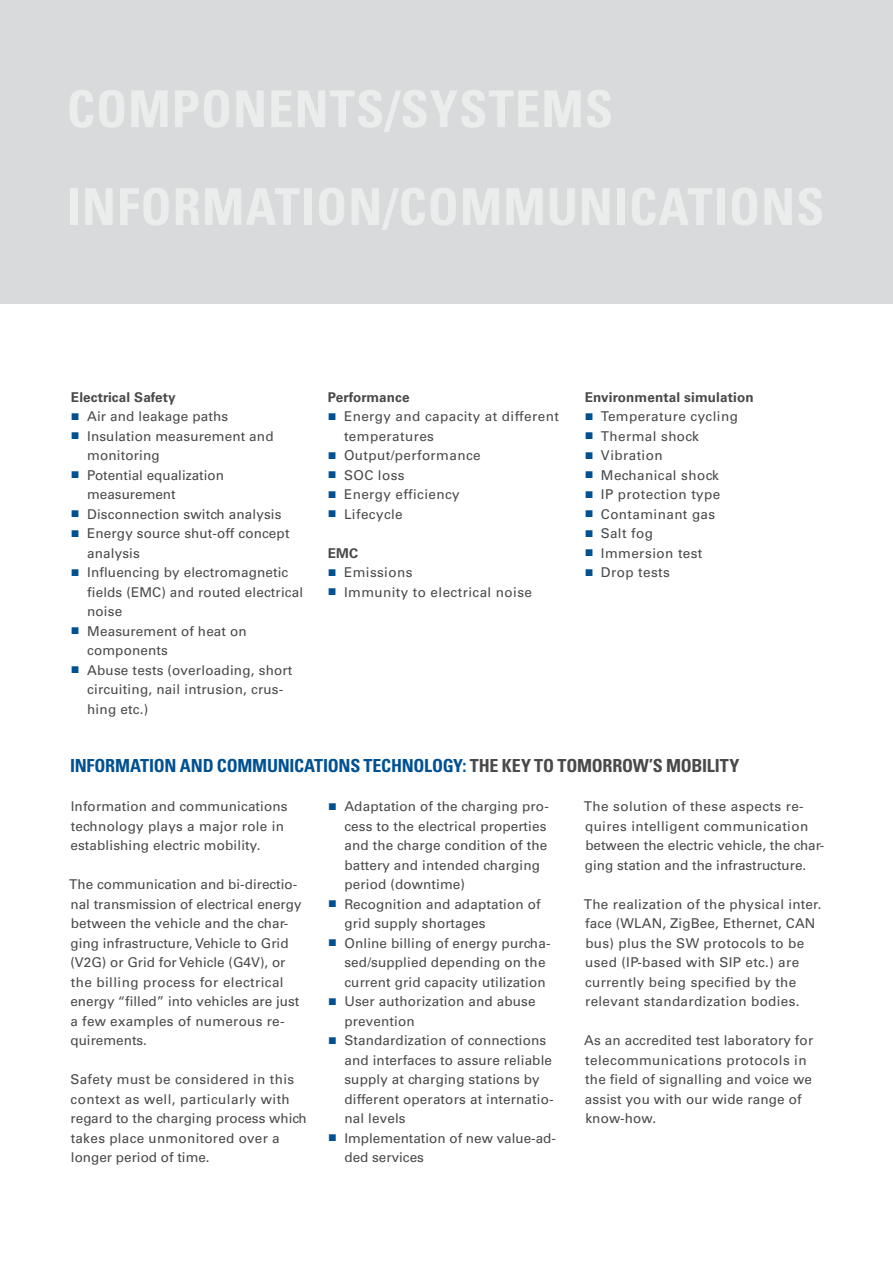
<style>
.page{position:relative;width:893px;height:1263px;background:#fff}
.page>*{position:absolute;margin:0;border:0;box-sizing:border-box;transform-origin:0 0}
.t1{font:700 condensed 18px "Univers LT Std";letter-spacing:-.015em;color:#005192}
.t2{font:13.5px/19.5px "Univers LT Std";letter-spacing:.01em;color:#494949}
.t3{font:13.5px/19.5px "Univers LT Std";letter-spacing:.03em;color:#494949}
.t4{font:700 13.5px "Univers LT Std";letter-spacing:.01em;color:#494949}
.s1{color:#005192}
.s2{color:#494949}
</style>
<div class="page">
<div style="left:0;top:0;width:893px;height:304px;background:#d9dadb"></div>
<p class="t4" style="left:71px;top:389px;width:106px">Electrical Safety</p>
<p class="t2" style="left:72px;top:407px;width:158px"><span class="s1">■</span> Air and leakage paths</p>
<p class="t2" style="left:87px;top:426px;width:188px;text-indent:-16px"><span class="s1">■</span> Insulation measurement and monitoring</p>
<p class="t2" style="left:87px;top:465px;width:138px;text-indent:-16px"><span class="s1">■</span> Potential equalization measurement</p>
<p class="t2" style="left:72px;top:504px;width:211px"><span class="s1">■</span> Disconnection switch analysis</p>
<p class="t2" style="left:87px;top:524px;width:204px;text-indent:-16px"><span class="s1">■</span> Energy source shut-off concept analysis</p>
<p class="t2" style="left:87px;top:563px;width:217px;text-indent:-16px"><span class="s1">■</span> Influencing by electromagnetic fields (EMC) and routed electrical noise</p>
<p class="t2" style="left:87px;top:621px;width:161px;text-indent:-16px"><span class="s1">■</span> Measurement of heat on components</p>
<p class="t2" style="left:87px;top:660px;width:207px;text-indent:-16px"><span class="s1">■</span> Abuse tests (overloading, short circuiting, nail intrusion, crus&shy;hing etc.)</p>
<p class="t4" style="left:328px;top:389px;width:83px">Performance</p>
<p class="t3" style="left:344px;top:407px;width:216px;text-indent:-16px"><span class="s1">■</span> Energy and capacity at different temperatures</p>
<p class="t3" style="left:328px;top:446px;width:154px"><span class="s1">■</span> Output/performance</p>
<p class="t2" style="left:328px;top:465px;width:78px"><span class="s1">■</span> SOC loss</p>
<p class="t3" style="left:328px;top:485px;width:133px"><span class="s1">■</span> Energy efficiency</p>
<p class="t3" style="left:328px;top:504px;width:76px"><span class="s1">■</span> Lifecycle</p>
<p class="t4" style="left:328px;top:545px;width:32px">EMC</p>
<p class="t3" style="left:328px;top:563px;width:86px"><span class="s1">■</span> Emissions</p>
<p class="t3" style="left:328px;top:582px;width:205px"><span class="s1">■</span> Immunity to electrical noise</p>
<p class="t4" style="left:585px;top:389px;width:171px">Environmental simulation</p>
<p class="t3" style="left:585px;top:407px;width:154px"><span class="s1">■</span> Temperature cycling</p>
<p class="t3" style="left:585px;top:426px;width:115px"><span class="s1">■</span> Thermal shock</p>
<p class="t3" style="left:585px;top:446px;width:79px"><span class="s1">■</span> Vibration</p>
<p class="t3" style="left:585px;top:465px;width:135px"><span class="s1">■</span> Mechanical shock</p>
<p class="t3" style="left:585px;top:485px;width:136px"><span class="s1">■</span> IP protection type</p>
<p class="t3" style="left:585px;top:504px;width:131px"><span class="s1">■</span> Contaminant gas</p>
<p class="t2" style="left:585px;top:524px;width:69px"><span class="s1">■</span> Salt fog</p>
<p class="t3" style="left:585px;top:543px;width:119px"><span class="s1">■</span> Immersion test</p>
<p class="t3" style="left:585px;top:563px;width:86px"><span class="s1">■</span> Drop tests</p>
<h1 class="t1" style="left:70px;top:755px;width:670px">INFORMATION AND COMMUNICATIONS TECHNOLOGY: <span class="s2">THE KEY TO TOMORROW’S MOBILITY</span></h1>
<p class="t2" style="left:70px;top:797px;width:219px">Information and communications technology plays a major role in establishing electric mobility.</p>
<p class="t2" style="left:69px;top:875px;width:234px">The communication and bi-directio&shy;nal transmission of electrical energy between the vehicle and the char&shy;ging infrastructure, Vehicle to Grid (V2G) or Grid for Vehicle (G4V), or the billing process for electrical energy “filled” into vehicles are just a few examples of numerous re&shy;quirements.</p>
<p class="t2" style="left:71px;top:1070px;width:238px">Safety must be considered in this context as well, particularly with regard to the charging process which takes place unmonitored over a longer period of time.</p>
<p class="t2" style="left:344px;top:797px;width:206px;text-indent:-16px"><span class="s1">■</span> Adaptation of the charging pro&shy;cess to the electrical properties and the charge condition of the battery and intended charging period (downtime)</p>
<p class="t2" style="left:344px;top:894px;width:198px;text-indent:-16px"><span class="s1">■</span> Recognition and adaptation of grid supply shortages</p>
<p class="t2" style="left:344px;top:933px;width:208px;text-indent:-16px"><span class="s1">■</span> Online billing of energy purcha&shy;sed/supplied depending on the current grid capacity utilization</p>
<p class="t2" style="left:344px;top:992px;width:193px;text-indent:-16px"><span class="s1">■</span> User authorization and abuse prevention</p>
<p class="t2" style="left:344px;top:1031px;width:211px;text-indent:-16px"><span class="s1">■</span> Standardization of connections and interfaces to assure reliable supply at charging stations by different operators at internatio&shy;nal levels</p>
<p class="t2" style="left:344px;top:1128px;width:213px;text-indent:-16px"><span class="s1">■</span> Implementation of new value-ad&shy;ded services</p>
<p class="t2" style="left:584px;top:797px;width:242px">The solution of these aspects re&shy;quires intelligent communication between the electric vehicle, the char&shy;ging station and the infrastructure.</p>
<p class="t2" style="left:584px;top:894px;width:239px">The realization of the physical inter. face (WLAN, ZigBee, Ethernet, CAN bus) plus the SW protocols to be used (IP-based with SIP etc.) are currently being specified by the relevant standardization bodies.</p>
<p class="t2" style="left:584px;top:1031px;width:231px">As an accredited test laboratory for telecommunications protocols in the field of signalling and voice we assist you with our wide range of know-how.</p>
</div>
